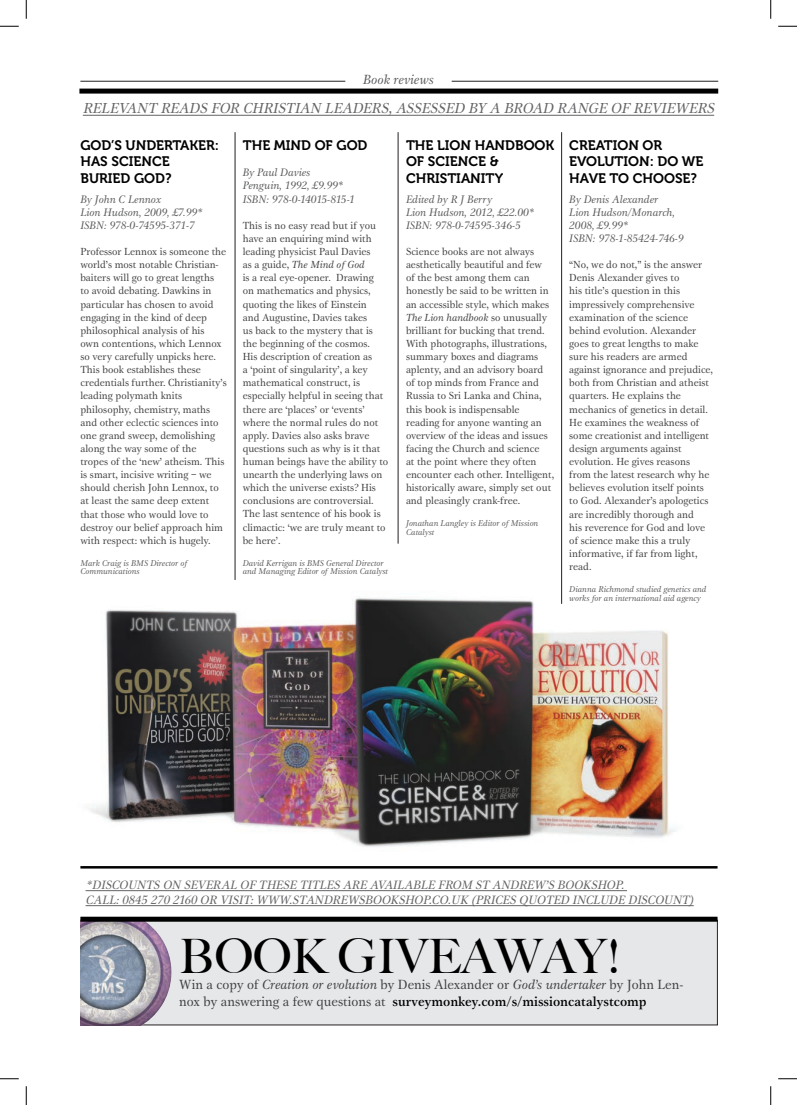
<style>
.page{position:relative;width:797px;height:1105px;background:#fff}
.page>*{position:absolute;margin:0;border:0;box-sizing:border-box;transform-origin:0 0}
.t1{font:500 47.5px "Big Caslon";color:#000}
.t2{font:italic 15px "Gamma EF";color:#636366}
.t3{font:13.75px/16.5px "Gamma EF";color:#3e3e3f}
.t4{font:13.75px/16.2px "Museo 700";color:#000}
.t5{font:italic 13.75px "Gamma EF";color:#57585a}
.t6{font:italic 12.5px "Gamma EF";color:#636366}
.Main_body{font:italic 11.25px "Gamma EF";color:#57585a}
.Main_body-2{font:10.62px/13.1px "Gamma EF";color:#3e3e3f}
.Main_body-3{font:italic 8.75px/8.8px "Gamma EF";color:#57585a}
.s1{font-style:italic}
.s2{font-weight:500;color:#000}
</style>
<div class="page">
<img style="left:89px;top:572px;width:629px;height:295px">
<div style="left:81px;top:920px;width:636px;height:105px;background:#e6e7e9"></div>
<hr style="left:86px;top:890px;width:541px;height:1px;background:#636366">
<hr style="left:86px;top:905px;width:607px;height:1px;background:#636366">
<div style="left:79px;top:89px;width:639px;height:5px;background:#000"></div>
<hr style="left:80px;top:81px;width:265px;height:1px;background:#231f20">
<hr style="left:451px;top:81px;width:267px;height:1px;background:#231f20">
<hr style="left:398px;top:132px;width:1px;height:412px;background:#231f20">
<hr style="left:80px;top:866px;width:637px;height:2px;background:#000">
<hr style="left:561px;top:132px;width:1px;height:472px;background:#231f20">
<hr style="left:235px;top:132px;width:1px;height:448px;background:#231f20">
<hr style="left:83px;top:115px;width:631px;height:1px;background:#636366">
<img style="left:80px;top:922px;width:93px;height:103px">
<div style="left:80px;top:917px;width:637px;height:5px;background:#000"></div>
<svg style="left:0;top:25px;width:19px;height:2px"></svg>
<svg style="left:778px;top:25px;width:19px;height:2px"></svg>
<svg style="left:0;top:1078px;width:19px;height:1px"></svg>
<svg style="left:778px;top:1078px;width:19px;height:1px"></svg>
<svg style="left:25px;top:0;width:2px;height:19px"></svg>
<svg style="left:25px;top:1086px;width:2px;height:19px"></svg>
<svg style="left:770px;top:0;width:1px;height:19px"></svg>
<svg style="left:770px;top:1086px;width:1px;height:19px"></svg>
<p class="t5" style="left:363px;top:72px;width:72px">Book reviews</p>
<p class="t2" style="left:83px;top:99px;width:636px">RELEVANT READS FOR CHRISTIAN LEADERS,ASSESSED BY A BROAD RANGE OF REVIEWERS</p>
<p class="t4" style="left:80px;top:137px;width:140px">GOD’S UNDERTAKER:</p>
<p class="t4" style="left:80px;top:154px;width:91px">HAS SCIENCE</p>
<p class="t4" style="left:80px;top:170px;width:93px">BURIED GOD?</p>
<p class="Main_body" style="left:80px;top:192px;width:82px">By John C Lennox</p>
<p class="Main_body" style="left:80px;top:205px;width:124px">Lion Hudson, 2009, £7.99*</p>
<p class="Main_body" style="left:80px;top:218px;width:116px">ISBN: 978-0-74595-371-7</p>
<p class="Main_body-2" style="left:80px;top:245px;width:148px">Professor Lennox is someone the world’s most notable Christian&shy;baiters will go to great lengths<br>to avoid debating. Dawkins in particular has chosen to avoid engaging in the kind of deep philosophical analysis of his<br>own contentions, which Lennox so very carefully unpicks here.<br>This book establishes these credentials further. Christianity’s leading polymath knits philosophy, chemistry, maths and other eclectic sciences into one grand sweep, demolishing along the way some of the tropes of the ‘new’ atheism. This is smart, incisive writing – we should cherish John Lennox, to at least the same deep extent that those who would love to destroy our belief approach him with respect: which is hugely.</p>
<p class="Main_body-3" style="left:80px;top:558px;width:108px">Mark Craig is BMS Director of<br>Communications</p>
<p class="t4" style="left:243px;top:137px;width:126px">THE MIND OF GOD</p>
<p class="Main_body" style="left:243px;top:166px;width:69px">By Paul Davies</p>
<p class="Main_body" style="left:243px;top:179px;width:102px">Penguin, 1992, £9.99*</p>
<p class="Main_body" style="left:243px;top:192px;width:114px">ISBN: 978-0-14015-815-1</p>
<p class="Main_body-2" style="left:243px;top:219px;width:147px">This is no easy read but if you have an enquiring mind with leading physicist Paul Davies<br>as a guide, <span class="s1">The Mind of God<br></span>is a real eye-opener. Drawing<br>on mathematics and physics, quoting the likes of Einstein<br>and Augustine, Davies takes<br>us back to the mystery that is the beginning of the cosmos.<br>His description of creation as<br>a ‘point of singularity’, a key mathematical construct, is especially helpful in seeing that there are ‘places’ or ‘events’ where the normal rules do not apply. Davies also asks brave questions such as why is it that human beings have the ability to unearth the underlying laws on which the universe exists? His conclusions are controversial.<br>The last sentence of his book is climactic: ‘we are truly meant to be here’.</p>
<p class="Main_body-3" style="left:243px;top:558px;width:147px">David Kerrigan is BMS General Director and Managing Editor of Mission Catalyst</p>
<p class="t4" style="left:406px;top:137px;width:150px">THE LION HANDBOOK</p>
<p class="t4" style="left:406px;top:154px;width:99px">OF SCIENCE &amp;<br>CHRISTIANITY</p>
<p class="Main_body" style="left:406px;top:192px;width:88px">Edited by R J Berry</p>
<p class="Main_body" style="left:406px;top:205px;width:130px">Lion Hudson, 2012, £22.00*</p>
<p class="Main_body" style="left:406px;top:218px;width:116px">ISBN: 978-0-74595-346-5</p>
<p class="Main_body-2" style="left:406px;top:245px;width:150px">Science books are not always aesthetically beautiful and few<br>of the best among them can honestly be said to be written in an accessible style, which makes<br><span class="s1">The Lion handbook</span> so unusually brilliant for bucking that trend.<br>With photographs, illustrations, summary boxes and diagrams aplenty, and an advisory board of top minds from France and<br>Russia to Sri Lanka and China, this book is indispensable reading for anyone wanting an overview of the ideas and issues facing the Church and science<br>at the point where they often encounter each other. Intelligent, historically aware, simply set out and pleasingly crank-free.</p>
<p class="Main_body-3" style="left:406px;top:519px;width:134px">Jonathan Langley is Editor of Mission<br>Catalyst</p>
<p class="t4" style="left:569px;top:137px;width:94px">CREATION OR</p>
<p class="t4" style="left:569px;top:154px;width:135px">EVOLUTION: DO WE<br>HAVE TO CHOOSE?</p>
<p class="Main_body" style="left:569px;top:192px;width:90px">By Denis Alexander</p>
<p class="Main_body" style="left:569px;top:205px;width:107px">Lion Hudson/Monarch,</p>
<p class="Main_body" style="left:569px;top:218px;width:61px">2008, £9.99*</p>
<p class="Main_body" style="left:569px;top:231px;width:116px">ISBN: 978-1-85424-746-9</p>
<p class="Main_body-2" style="left:569px;top:258px;width:145px">“No, we do not,” is the answer<br>Denis Alexander gives to<br>his title’s question in this impressively comprehensive examination of the science behind evolution. Alexander goes to great lengths to make sure his readers are armed against ignorance and prejudice, both from Christian and atheist quarters. He explains the mechanics of genetics in detail.<br>He examines the weakness of some creationist and intelligent design arguments against evolution. He gives reasons from the latest research why he believes evolution itself points to God. Alexander’s apologetics are incredibly thorough and<br>his reverence for God and love of science make this a truly informative, if far from light, read.</p>
<p class="Main_body-3" style="left:569px;top:585px;width:139px">Dianna Richmond studied genetics and works for an international aid agency</p>
<p class="t6" style="left:86px;top:877px;width:543px">*DISCOUNTS ON SEVERAL OF THESE TITLES ARE AVAILABLE FROM ST ANDREW’S BOOKSHOP.</p>
<p class="t6" style="left:86px;top:892px;width:612px">CALL:0845 270 2160 OR VISIT:WWW.STANDREWSBOOKSHOP.CO.UK (PRICES QUOTED INCLUDE DISCOUNT)</p>
<p class="t1" style="left:179px;top:928px;width:443px">BOOK GIVEAWAY!</p>
<p class="t3" style="left:179px;top:976px;width:505px">Win a copy of <span class="s1">Creation or evolution</span> by Denis Alexander or <span class="s1">God’s undertaker</span> by John Len&shy;nox by answering a few questions at <span class="s2">surveymonkey.com/s/missioncatalystcomp</span></p>
</div>
